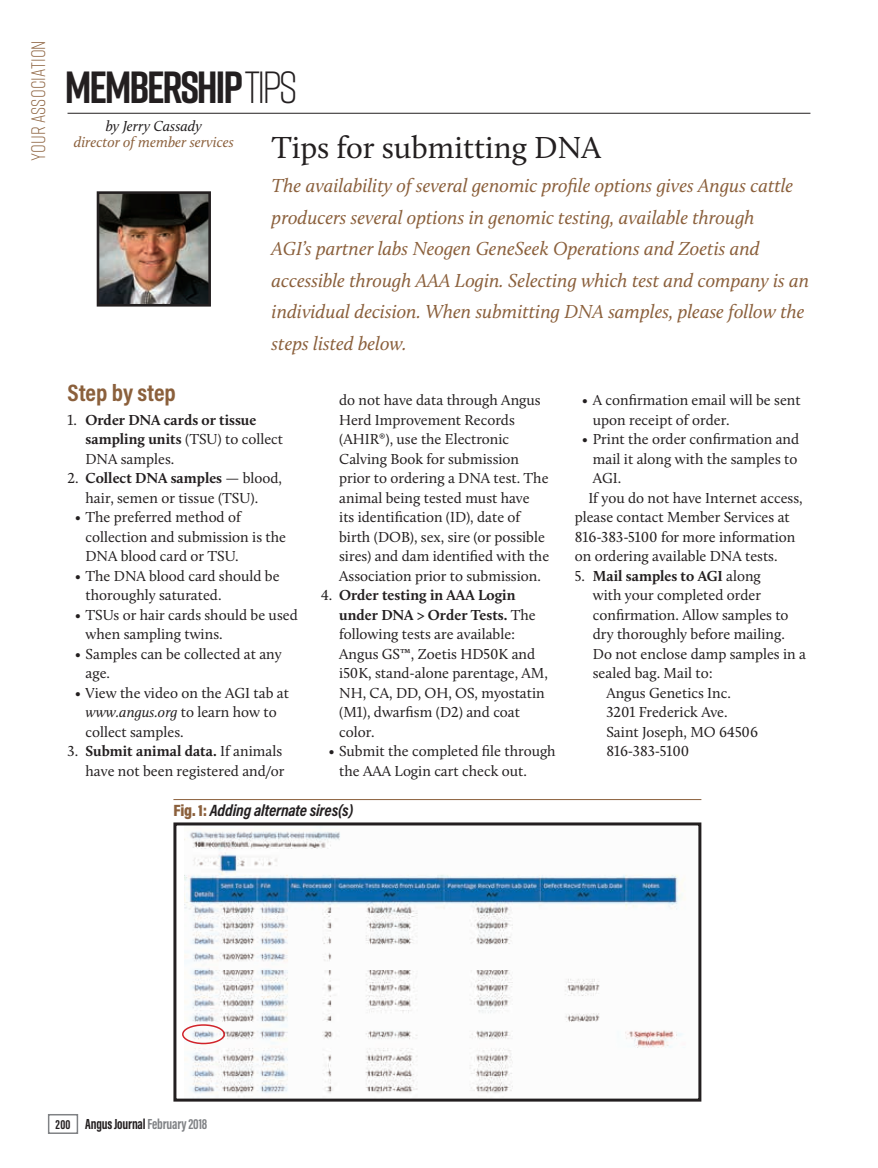
<style>
.page{position:relative;width:878px;height:1168px;background:#fff}
.page>*{position:absolute;margin:0;border:0;box-sizing:border-box;transform-origin:0 0}
.t1{font:700 45px "Rift";letter-spacing:-.05em;color:#231f20}
.Col_2_Head{font:31.5px "Calluna";color:#231f20}
.Subhead_Bold{font:700 24px "Acumin Pro Cond";color:#8b603c}
.Pull_Quote_Col_2{font:italic 19.5px/31.5px "Calluna";color:#8b603c}
.t2{font:300 19.5px "Rift";color:#8b603c}
.Table_Headline{font:italic 700 16.5px "Acumin Pro Cond";letter-spacing:-.01em;color:#231f20}
.Body_Text{font:15px/19.5px "Calluna";color:#231f20}
.t3{font:700 15px/19.5px "Calluna";color:#231f20}
.Text{font:italic 15px/16.5px "Calluna";color:#8b603c;text-align:center}
.t4{font:700 15px "Acumin Pro Extra Cond";letter-spacing:-.01em;color:#231f20}
.s1{font-weight:300}
.s2{color:#231f20}
.s3{font-weight:400}
.s4{font-weight:700}
.s5{font-style:italic}
.s6{font-weight:900;font-style:normal;color:#8b603c}
.s7{font-size:13.5px}
.s8{color:#808285}
</style>
<div class="page">
<hr style="left:68px;top:113px;width:742px;height:1px;background:#231f20">
<img style="left:101px;top:195px;width:106px;height:108px">
<div style="left:97px;top:191px;width:114px;height:116px;border:3px solid #231f20"></div>
<hr style="left:173px;top:799px;width:528px;height:1px;background:#8b603c">
<img style="left:184px;top:831px;width:501px;height:266px">
<div style="left:173px;top:822px;width:528px;height:279px;border:3px solid #231f20"></div>
<div style="left:182px;top:1024px;width:43px;height:20px;border:2px solid #d1232a;border-radius:50%"></div>
<div style="left:48px;top:1114px;width:30px;height:20px;border:2px solid #808285"></div>
<h3 class="t2" style="left:25px;top:161px;width:122px;rotate:-90deg">Your Association</h3>
<p class="t1" style="left:65px;top:55px;width:234px">MEMBERSHIP <span class="s1">TIPS</span></p>
<p class="Text" style="left:74px;top:117px;width:161px"><span class="s2">by Jerry Cassady<br></span>director of member services</p>
<p class="Col_2_Head" style="left:272px;top:128px;width:331px">Tips for submitting DNA</p>
<p class="Pull_Quote_Col_2" style="left:272px;top:170px;width:539px">The availability of several genomic profile options gives Angus cattle producers several options in genomic testing, available through<br>AGI’s partner labs Neogen GeneSeek Operations and Zoetis and accessible through AAA Login. Selecting which test and company is an individual decision. When submitting DNA samples, please follow the steps listed below.</p>
<p class="Subhead_Bold" style="left:68px;top:376px;width:110px">Step by step</p>
<p class="t3" style="left:86px;top:409px;width:199px;text-indent:-18px"><span class="s3">1.</span> Order DNA cards or tissue sampling units <span class="s3">(TSU) to collect<br>DNA samples.</span></p>
<p class="Body_Text" style="left:68px;top:468px;width:216px;text-align:center">2. <span class="s4">Collect DNA samples</span> — blood, hair, semen or tissue (TSU).</p>
<p class="Body_Text" style="left:86px;top:507px;width:202px;text-indent:-10px">• The preferred method of collection and submission is the<br>DNA blood card or TSU.</p>
<p class="Body_Text" style="left:86px;top:566px;width:196px;text-indent:-10px">• The DNA blood card should be thoroughly saturated.</p>
<p class="Body_Text" style="left:86px;top:605px;width:214px;text-indent:-10px">• TSUs or hair cards should be used when sampling twins.</p>
<p class="Body_Text" style="left:86px;top:644px;width:198px;text-indent:-10px">• Samples can be collected at any age.</p>
<p class="Body_Text" style="left:86px;top:683px;width:205px;text-indent:-10px">• View the video on the AGI tab at <span class="s5">www.angus.org</span> to learn how to collect samples.</p>
<p class="Body_Text" style="left:68px;top:741px;width:218px;text-align:right">3. <span class="s4">Submit animal data.</span> If animals have not been registered and/or</p>
<p class="Body_Text" style="left:339px;top:390px;width:211px">do not have data through Angus<br>Herd Improvement Records (AHIR®), use the Electronic<br>Calving Book for submission prior to ordering a DNA test. The animal being tested must have<br>its identification (ID), date of birth (DOB), sex, sire (or possible sires) and dam identified with the<br>Association prior to submission.</p>
<p class="Body_Text" style="left:339px;top:585px;width:210px;text-indent:-18px">4. <span class="s4">Order testing in AAA Login under DNA &gt; Order Tests.</span> The following tests are available:<br>Angus GS™, Zoetis HD50K and i50K, stand-alone parentage, AM,<br>NH, CA, DD, OH, OS, myostatin (M1), dwarfism (D2) and coat color.</p>
<p class="Body_Text" style="left:339px;top:741px;width:218px;text-indent:-10px">• Submit the completed file through the AAA Login cart check out.</p>
<p class="Table_Headline" style="left:173px;top:800px;width:181px"><span class="s6">Fig. 1:</span> Adding alternate sires(s)</p>
<p class="Body_Text" style="left:592px;top:390px;width:209px;text-indent:-10px">• A confirmation email will be sent upon receipt of order.</p>
<p class="Body_Text" style="left:592px;top:429px;width:208px;text-indent:-10px">• Print the order confirmation and mail it along with the samples to<br>AGI.</p>
<p class="Body_Text" style="left:574px;top:488px;width:229px;text-indent:14px">If you do not have Internet access, please contact Member Services at 816-383-5100 for more information on ordering available DNA tests.</p>
<p class="Body_Text" style="left:592px;top:566px;width:215px;text-indent:-18px">5. <span class="s4">Mail samples to AGI</span> along<br>with your completed order confirmation. Allow samples to dry thoroughly before mailing.<br>Do not enclose damp samples in a sealed bag. Mail to:</p>
<p class="Body_Text" style="left:606px;top:683px;width:126px">Angus Genetics Inc.</p>
<p class="Body_Text" style="left:606px;top:702px;width:123px">3201 Frederick Ave.</p>
<p class="Body_Text" style="left:606px;top:722px;width:153px">Saint Joseph, MO 64506</p>
<p class="Body_Text" style="left:606px;top:741px;width:84px">816-383-5100</p>
<p class="t4" style="left:56px;top:1115px;width:153px"><span class="s7">200</span> Angus Journal <span class="s8">February 2018</span></p>
</div>
